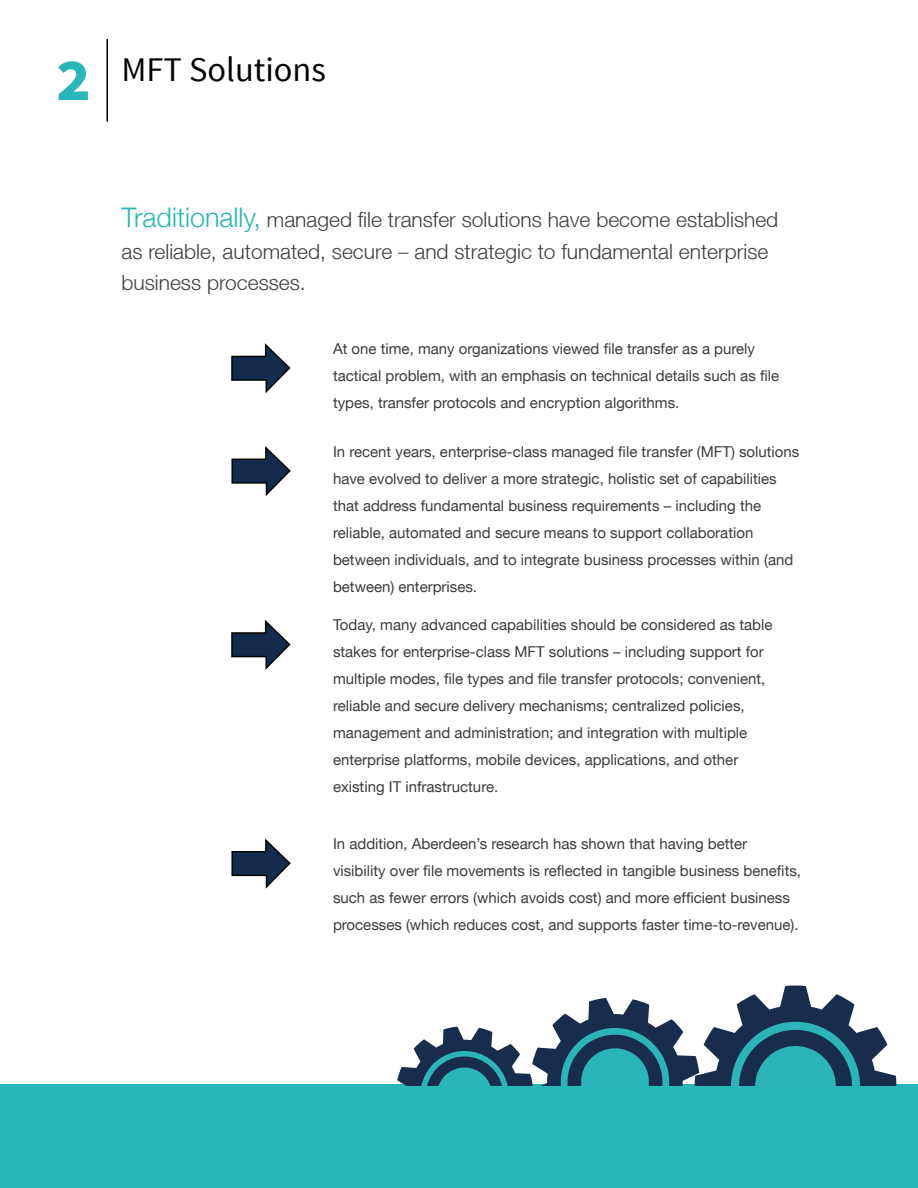
<style>
.page{position:relative;width:918px;height:1188px;background:#fff}
.page>*{position:absolute;margin:0;border:0;box-sizing:border-box;transform-origin:0 0}
.t1{font:34.5px "Source Sans Pro";color:#040503}
.t2{font:300 21px/31.5px "Helvetica Neue LT";color:#3c3c3c}
.t3{font:15px/27px "Helvetica Neue LT";color:#3c3c3c}
.s1{font-family:"Source Code Pro";font-weight:900;font-size:60px;color:#28b6b8}
.s2{font-family:"Helvetica Neue";font-size:27px;color:#28b6b8}
</style>
<div class="page">
<div style="left:0;top:1084px;width:918px;height:104px;background:#28b6b8"></div>
<svg style="left:397px;top:986px;width:499px;height:99px"></svg>
<hr style="left:106px;top:39px;width:2px;height:83px;background:#040503">
<svg style="left:231px;top:343px;width:60px;height:51px"></svg>
<svg style="left:231px;top:446px;width:60px;height:50px"></svg>
<svg style="left:231px;top:620px;width:60px;height:50px"></svg>
<svg style="left:231px;top:838px;width:60px;height:51px"></svg>
<h1 class="t1" style="left:56px;top:48px;width:272px"><span class="s1">2</span> MFT Solutions</h1>
<h2 class="t2" style="left:121px;top:203px;width:658px"><span class="s2">Traditionally,</span> managed file transfer solutions have become established as reliable, automated, secure – and strategic to fundamental enterprise business processes.</h2>
<p class="t3" style="left:333px;top:335px;width:448px">At one time, many organizations viewed file transfer as a purely tactical problem, with an emphasis on technical details such as file types, transfer protocols and encryption algorithms.</p>
<p class="t3" style="left:333px;top:438px;width:468px">In recent years, enterprise-class managed file transfer (MFT) solutions have evolved to deliver a more strategic, holistic set of capabilities that address fundamental business requirements – including the reliable, automated and secure means to support collaboration between individuals, and to integrate business processes within (and between) enterprises.</p>
<p class="t3" style="left:333px;top:611px;width:441px">Today, many advanced capabilities should be considered as table stakes for enterprise-class MFT solutions – including support for multiple modes, file types and file transfer protocols; convenient, reliable and secure delivery mechanisms; centralized policies, management and administration; and integration with multiple enterprise platforms, mobile devices, applications, and other existing IT infrastructure.</p>
<p class="t3" style="left:333px;top:830px;width:470px">In addition, Aberdeen’s research has shown that having better visibility over file movements is reflected in tangible business benefits, such as fewer errors (which avoids cost) and more efficient business processes (which reduces cost, and supports faster time-to-revenue).</p>
</div>
